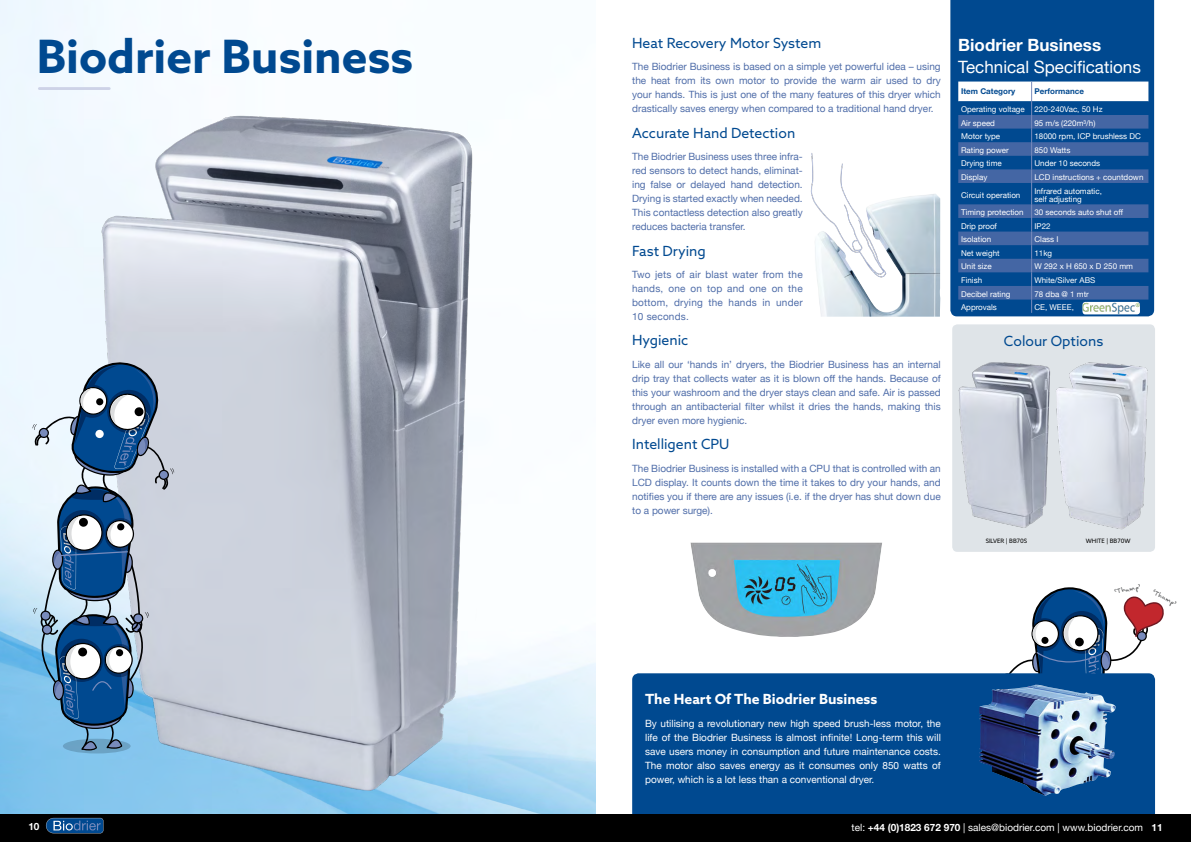
<style>
.page{position:relative;width:1191px;height:842px;background:#fff}
.page>*{position:absolute;margin:0;border:0;box-sizing:border-box;transform-origin:0 0}
.t1{font:700 46px "Azo Sans";color:#004990}
.t2{font:17px "Helvetica Neue";color:#fff}
.t3{font:700 17px "Helvetica Neue LT Pro";color:#fff}
.t4{font:14px "Azo Sans";color:#004990}
.t5{font:700 14px "Azo Sans";color:#fff}
.t6{font:10px/14px "Helvetica Neue";color:#4f6da9;text-align:justify}
.t7{font:10px/14px "Helvetica Neue";color:#fff;text-align:justify}
.t8{font:700 10px "Helvetica Neue LT Pro";color:#fff}
.t9{font:9px "Felt Tip Woman";color:#58595b}
.t10{font:8px/13.6px "Helvetica Neue";color:#fff}
.t11{font:700 8px "Helvetica Neue LT Pro";color:#004990}
.t12{font:6px "Azo Sans";color:#000}
.s1{font-weight:700}
.s2{font-family:"Helvetica Neue LT Pro";font-weight:700}
</style>
<div class="page">
<img style="left:0;top:0;width:595px;height:814px">
<hr style="left:39px;top:87px;width:70px;height:3px;background:#cdd2e7">
<div style="left:952px;top:324px;width:203px;height:228px;background:#dfe4e8;border-radius:5px"></div>
<img style="left:1057px;top:362px;width:91px;height:168px">
<img style="left:958px;top:362px;width:99px;height:166px">
<svg style="left:1009px;top:587px;width:155px;height:114px"></svg>
<div style="left:633px;top:675px;width:520px;height:148px;background:#004990;border-radius:5px"></div>
<div style="left:632px;top:673px;width:523px;height:151px;border:3px solid #004990;border-radius:5px"></div>
<div style="left:950px;top:0;width:204px;height:316px;background:#004990"></div>
<svg style="left:958px;top:82px;width:190px;height:231px;background:#3164a1"></svg>
<img style="left:1082px;top:302px;width:58px;height:12px">
<img style="left:690px;top:543px;width:192px;height:94px">
<img style="left:96px;top:76px;width:385px;height:738px">
<img style="left:810px;top:153px;width:35px;height:49px">
<img style="left:814px;top:194px;width:126px;height:123px">
<img style="left:979px;top:685px;width:111px;height:111px">
<div style="left:63px;top:739px;width:68px;height:14px;background:#6ba3c5;border-radius:50%"></div>
<svg style="left:32px;top:359px;width:142px;height:392px;background:#86a4c0"></svg>
<div style="left:95px;top:430px;width:9px;height:8px;background:#fff;border-radius:50%"></div>
<div style="left:0;top:814px;width:1191px;height:28px;background:#000"></div>
<div style="left:46px;top:818px;width:59px;height:17px;background:#000;opacity:.75"></div>
<svg style="left:46px;top:818px;width:57px;height:15px"></svg>
<h1 class="t1" style="left:37px;top:26px;width:378px">Biodrier Business</h1>
<h3 class="t4" style="left:632px;top:34px;width:191px">Heat Recovery Motor System</h3>
<p class="t6" style="left:632px;top:60px;width:310px">The Biodrier Business is based on a simple yet powerful idea – using the heat from its own motor to provide the warm air used to dry your hands. This is just one of the many features of this dryer which drastically saves energy when compared to a traditional hand dryer.</p>
<h3 class="t4" style="left:632px;top:124px;width:165px">Accurate Hand Detection</h3>
<p class="t6" style="left:632px;top:150px;width:172px">The Biodrier Business uses three infra&shy;red sensors to detect hands, eliminat&shy;ing false or delayed hand detection.<br>Drying is started exactly when needed.<br>This contactless detection also greatly reduces bacteria transfer.</p>
<h3 class="t4" style="left:632px;top:241px;width:75px">Fast Drying</h3>
<p class="t6" style="left:632px;top:268px;width:172px">Two jets of air blast water from the hands, one on top and one on the bottom, drying the hands in under 10 seconds.</p>
<h3 class="t4" style="left:632px;top:331px;width:58px">Hygienic</h3>
<p class="t6" style="left:632px;top:358px;width:310px">Like all our ‘hands in’ dryers, the Biodrier Business has an internal drip tray that collects water as it is blown off the hands. Because of this your washroom and the dryer stays clean and safe. Air is passed through an antibacterial filter whilst it dries the hands, making this dryer even more hygienic.</p>
<h3 class="t4" style="left:632px;top:435px;width:99px">Intelligent CPU</h3>
<p class="t6" style="left:632px;top:462px;width:310px">The Biodrier Business is installed with a CPU that is controlled with an LCD display. It counts down the time it takes to dry your hands, and notifies you if there are any issues (i.e. if the dryer has shut down due to a power surge).</p>
<h2 class="t3" style="left:958px;top:34px;width:144px">Biodrier Business</h2>
<h2 class="t2" style="left:958px;top:54px;width:184px">Technical Specifications</h2>
<p class="t11" style="left:961px;top:86px;width:56px">Item Category</p>
<p class="t11" style="left:1034px;top:86px;width:51px">Performance</p>
<p class="t10" style="left:961px;top:103px;width:143px">Operating voltage 220-240Vac, 50 Hz<br>Air speed</p>
<p class="t10" style="left:1034px;top:116px;width:62px">95 m/s (220m³/h)</p>
<p class="t10" style="left:961px;top:130px;width:41px">Motor type</p>
<p class="t10" style="left:1034px;top:130px;width:108px">18000 rpm, ICP brushless DC</p>
<p class="t10" style="left:961px;top:144px;width:49px">Rating power</p>
<p class="t10" style="left:1034px;top:144px;width:38px">850 Watts</p>
<p class="t10" style="left:961px;top:157px;width:42px">Drying time</p>
<p class="t10" style="left:1034px;top:157px;width:67px">Under 10 seconds</p>
<p class="t10" style="left:961px;top:171px;width:28px">Display</p>
<p class="t10" style="left:1034px;top:171px;width:110px">LCD instructions + countdown</p>
<p class="t10" style="left:961px;top:188px;width:61px">Circuit operation</p>
<p class="t10" style="left:1034px;top:187px;width:69px;line-height:8px">Infrared automatic, self adjusting</p>
<p class="t10" style="left:961px;top:206px;width:64px">Timing protection</p>
<p class="t10" style="left:1034px;top:206px;width:90px">30 seconds auto shut off</p>
<p class="t10" style="left:961px;top:219px;width:37px">Drip proof</p>
<p class="t10" style="left:1034px;top:219px;width:18px">IP22</p>
<p class="t10" style="left:961px;top:233px;width:32px">Isolation</p>
<p class="t10" style="left:1034px;top:233px;width:26px">Class I</p>
<p class="t10" style="left:961px;top:247px;width:40px">Net weight</p>
<p class="t10" style="left:1034px;top:247px;width:19px">11kg</p>
<p class="t10" style="left:961px;top:260px;width:32px">Unit size</p>
<p class="t10" style="left:1034px;top:260px;width:100px">W 292 x H 650 x D 250 mm</p>
<p class="t10" style="left:961px;top:274px;width:23px">Finish</p>
<p class="t10" style="left:1034px;top:274px;width:62px">White/Silver ABS</p>
<p class="t10" style="left:961px;top:287px;width:51px">Decibel rating</p>
<p class="t10" style="left:1034px;top:287px;width:56px">78 dba @ 1 mtr</p>
<p class="t10" style="left:961px;top:301px;width:37px">Approvals</p>
<p class="t10" style="left:1034px;top:301px;width:41px">CE, WEEE,</p>
<h3 class="t4" style="left:1004px;top:332px;width:101px">Colour Options</h3>
<p class="t12" style="left:985px;top:537px;width:43px">SILVER | BB70S</p>
<p class="t12" style="left:1085px;top:537px;width:46px">WHITE | BB70W</p>
<p class="t9" style="left:1113px;top:586px;width:28px;rotate:-10deg">‘Thump’</p>
<p class="t9" style="left:1155px;top:586px;width:28px;rotate:30deg">‘Thump’</p>
<h3 class="t5" style="left:645px;top:690px;width:234px">The Heart Of The Biodrier Business</h3>
<p class="t7" style="left:645px;top:717px;width:297px">By utilising a revolutionary new high speed brush-less motor, the life of the Biodrier Business is almost infinite! Long-term this will save users money in consumption and future maintenance costs.<br>The motor also saves energy as it consumes only 850 watts of power, which is a lot less than a conventional dryer.</p>
<p class="t8" style="left:28px;top:820px;width:13px">10</p>
<p class="t7" style="left:851px;top:821px;width:312px">tel: <span class="s1">+44 (0)1823 672 970</span> | sales@biodrier.com | www.biodrier.com <span class="s2">11</span></p>
</div>
